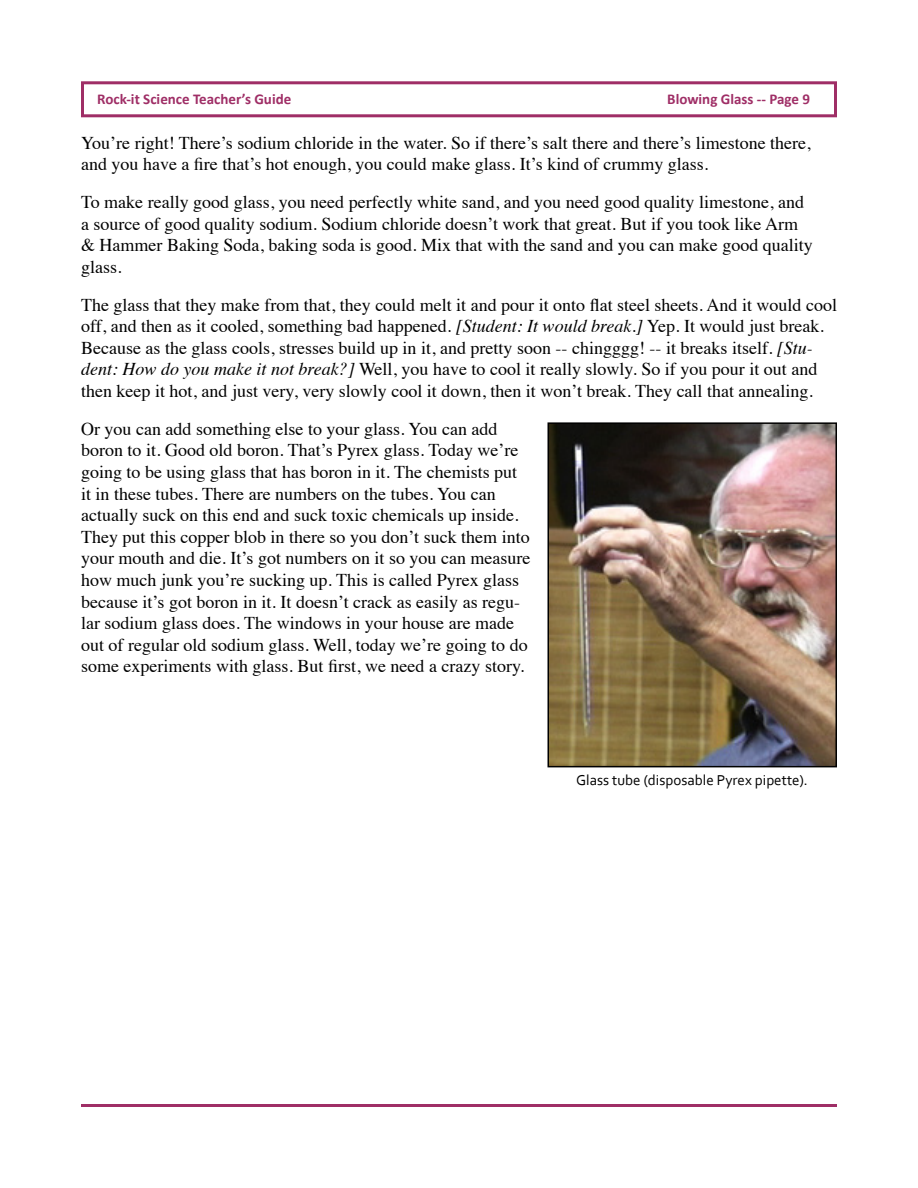
<style>
.page{position:relative;width:918px;height:1188px;background:#fff}
.page>*{position:absolute;margin:0;border:0;box-sizing:border-box;transform-origin:0 0}
.t1{font:18px/21.6px "Times";color:#000}
.t2{font:700 15px "Calibri";color:#9f2e66}
.t3{font:15px "Corbel";color:#000}
.s1{font-style:italic}
</style>
<div class="page">
<div style="left:81px;top:81px;width:756px;height:36px;border:3px solid #9f2e66"></div>
<hr style="left:81px;top:1104px;width:756px;height:3px;background:#9f2e66">
<img style="left:551px;top:425px;width:283px;height:339px">
<div style="left:548px;top:422px;width:289px;height:345px;border:2px solid #000"></div>
<p class="t2" style="left:97px;top:90px;width:196px">Rock-it Science Teacher’s Guide</p>
<p class="t2" style="left:667px;top:90px;width:144px">Blowing Glass -- Page 9</p>
<p class="t1" style="left:81px;top:130px;width:731px">You’re right! There’s sodium chloride in the water. So if there’s salt there and there’s limestone there, and you have a fire that’s hot enough, you could make glass. It’s kind of crummy glass.</p>
<p class="t1" style="left:81px;top:190px;width:733px">To make really good glass, you need perfectly white sand, and you need good quality limestone, and a source of good quality sodium. Sodium chloride doesn’t work that great. But if you took like Arm &amp; Hammer Baking Soda, baking soda is good. Mix that with the sand and you can make good quality glass.</p>
<p class="t1" style="left:81px;top:292px;width:758px">The glass that they make from that, they could melt it and pour it onto flat steel sheets. And it would cool off, and then as it cooled, something bad happened. <span class="s1">[Student: It would break.]</span> Yep. It would just break.<br>Because as the glass cools, stresses build up in it, and pretty soon -- chingggg! -- it breaks itself. <span class="s1">[Stu&shy;dent: How do you make it not break?]</span> Well, you have to cool it really slowly. So if you pour it out and then keep it hot, and just very, very slowly cool it down, then it won’t break. They call that annealing.</p>
<p class="t1" style="left:81px;top:416px;width:451px">Or you can add something else to your glass. You can add boron to it. Good old boron. That’s Pyrex glass. Today we’re going to be using glass that has boron in it. The chemists put it in these tubes. There are numbers on the tubes. You can actually suck on this end and suck toxic chemicals up inside.<br>They put this copper blob in there so you don’t suck them into your mouth and die. It’s got numbers on it so you can measure how much junk you’re sucking up. This is called Pyrex glass because it’s got boron in it. It doesn’t crack as easily as regu&shy;lar sodium glass does. The windows in your house are made out of regular old sodium glass. Well, today we’re going to do some experiments with glass. But first, we need a crazy story.</p>
<p class="t3" style="left:576px;top:770px;width:233px">Glass tube (disposable Pyrex pipette).</p>
</div>
